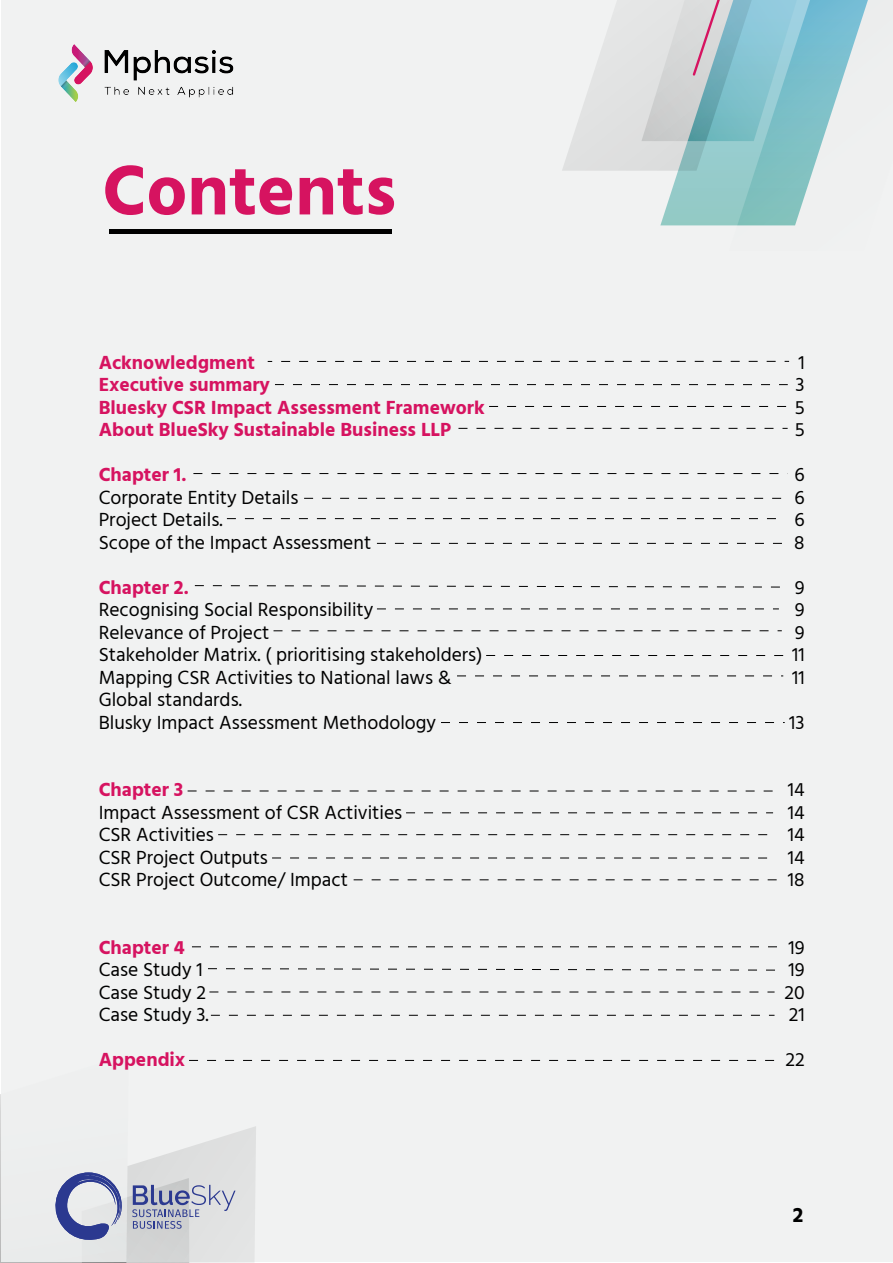
<style>
.page{position:relative;width:893px;height:1263px;background:#fff}
.page>*{position:absolute;margin:0;border:0;box-sizing:border-box;transform-origin:0 0}
.t1{font:700 72px "Hind";color:#d61360}
.t2{font:700 21px "Hind";color:#000}
.t3{font:19.5px/22.5px "Hind";color:#000;text-align:justify}
.t4{font:700 19.5px/22.5px "Hind";color:#d61360}
</style>
<div class="page">
<div style="left:1px;top:1px;width:891px;height:1261px;background:#f1f2f2"></div>
<svg style="left:562px;top:1px;width:79px;height:170px"></svg>
<svg style="left:641px;top:1px;width:227px;height:225px"></svg>
<div style="left:109px;top:229px;width:283px;height:5px;background:#000"></div>
<img style="left:58px;top:44px;width:176px;height:58px">
<svg style="left:281px;top:361px;width:508px;height:1px"></svg>
<svg style="left:275px;top:384px;width:513px;height:1px"></svg>
<svg style="left:489px;top:406px;width:298px;height:1px"></svg>
<svg style="left:458px;top:428px;width:330px;height:1px"></svg>
<svg style="left:193px;top:473px;width:595px;height:1px"></svg>
<svg style="left:304px;top:498px;width:478px;height:1px"></svg>
<svg style="left:227px;top:518px;width:549px;height:1px"></svg>
<svg style="left:377px;top:543px;width:405px;height:1px"></svg>
<svg style="left:194px;top:585px;width:586px;height:3px"></svg>
<svg style="left:377px;top:608px;width:402px;height:1px"></svg>
<svg style="left:273px;top:630px;width:509px;height:1px"></svg>
<svg style="left:486px;top:655px;width:298px;height:1px"></svg>
<svg style="left:457px;top:675px;width:326px;height:1px"></svg>
<svg style="left:441px;top:722px;width:344px;height:1px"></svg>
<svg style="left:188px;top:791px;width:585px;height:1px"></svg>
<svg style="left:406px;top:812px;width:367px;height:1px"></svg>
<svg style="left:218px;top:834px;width:550px;height:1px"></svg>
<svg style="left:272px;top:857px;width:496px;height:1px"></svg>
<svg style="left:354px;top:879px;width:423px;height:1px"></svg>
<svg style="left:192px;top:946px;width:585px;height:1px"></svg>
<svg style="left:208px;top:968px;width:567px;height:3px"></svg>
<svg style="left:209px;top:991px;width:566px;height:1px"></svg>
<svg style="left:211px;top:1015px;width:563px;height:1px"></svg>
<svg style="left:55px;top:1059px;width:720px;height:203px"></svg>
<h1 class="t1" style="left:102px;top:147px;width:295px">Contents</h1>
<p class="t4" style="left:99px;top:351px;width:388px">Acknowledgment<br>Executive summary<br>Bluesky CSR Impact Assessment Framework<br>About BlueSky Sustainable Business LLP</p>
<p class="t4" style="left:99px;top:463px;width:89px">Chapter 1.</p>
<p class="t3" style="left:99px;top:487px;width:274px;text-align:left">Corporate Entity Details<br>Project Details.<br>Scope of the Impact Assessment</p>
<p class="t4" style="left:99px;top:576px;width:92px">Chapter 2.</p>
<p class="t3" style="left:99px;top:599px;width:385px;text-align:left">Recognising Social Responsibility<br>Relevance of Project<br>Stakeholder Matrix. ( prioritising stakeholders)<br>Mapping CSR Activities to National laws &amp; Global standards.<br>Blusky Impact Assessment Methodology</p>
<p class="t4" style="left:99px;top:778px;width:86px">Chapter 3</p>
<p class="t3" style="left:99px;top:802px;width:305px;text-align:left">Impact Assessment of CSR Activities<br>CSR Activities<br>CSR Project Outputs<br>CSR Project Outcome/ Impact</p>
<p class="t4" style="left:99px;top:936px;width:88px">Chapter 4</p>
<p class="t3" style="left:99px;top:960px;width:111px;text-align:left">Case Study 1<br>Case Study 2<br>Case Study 3.</p>
<p class="t4" style="left:99px;top:1048px;width:88px">Appendix</p>
<p class="t3" style="left:795px;top:352px;width:11px">1<br>3<br>5<br>5</p>
<p class="t3" style="left:794px;top:464px;width:12px">6<br>6<br>6<br>8</p>
<p class="t3" style="left:792px;top:577px;width:14px">9<br>9<br>9<br>11<br>11</p>
<p class="t3" style="left:789px;top:712px;width:17px">13</p>
<p class="t3" style="left:788px;top:779px;width:18px">14<br>14<br>14<br>14<br>18</p>
<p class="t3" style="left:784px;top:937px;width:22px">19<br>19<br>20<br>21</p>
<p class="t3" style="left:785px;top:1050px;width:21px">22</p>
<p class="t2" style="left:793px;top:1202px;width:12px">2</p>
</div>
